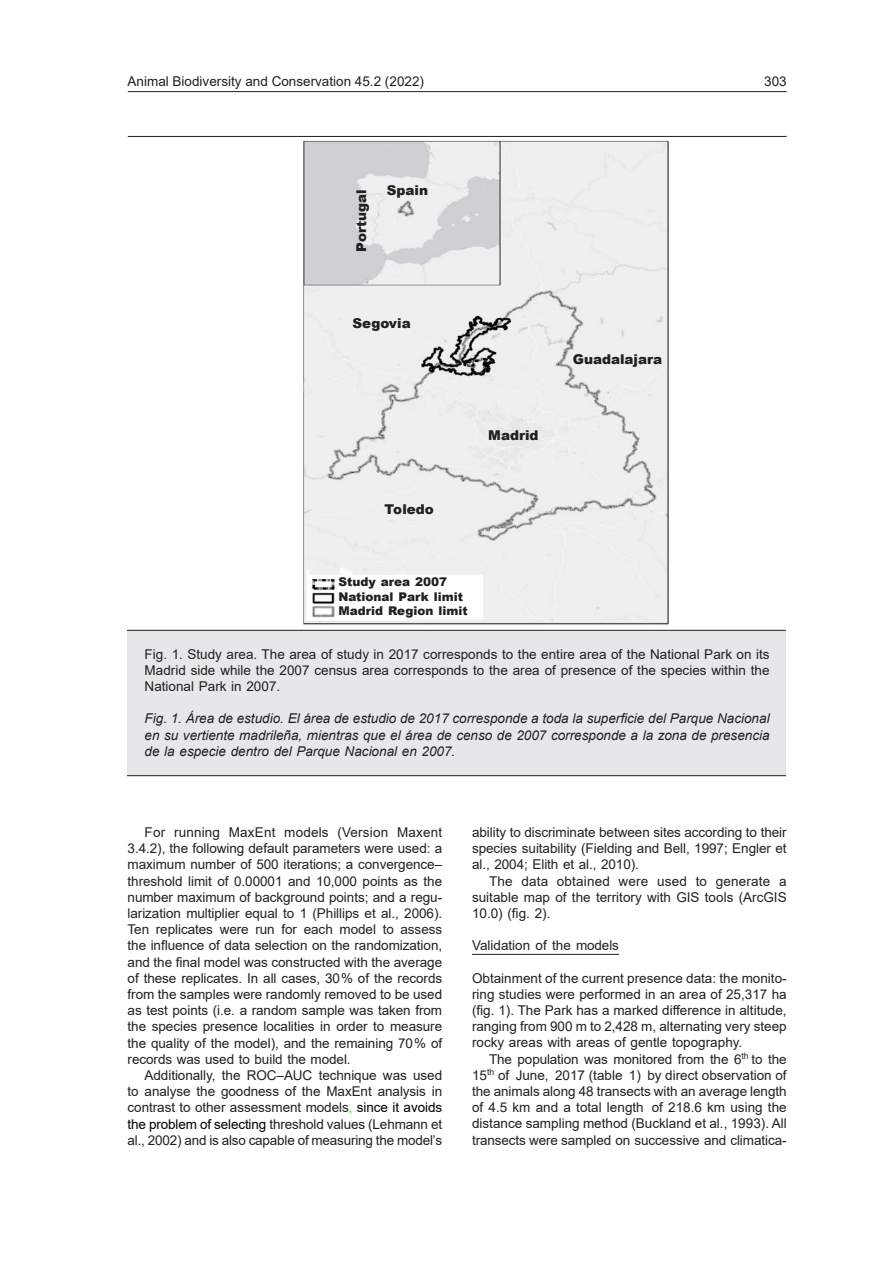
<style>
.page{position:relative;width:893px;height:1263px;background:#fff}
.page>*{position:absolute;margin:0;border:0;box-sizing:border-box;transform-origin:0 0}
.Normal_ang{font:13.5px/16.2px "Arial";letter-spacing:-.005em;color:#231f20;text-align:justify}
.Normal_1º_ang{font:13.5px/16.2px "Arial";color:#231f20;text-align:justify}
.Peu_2_esp{font:italic 13.5px/16.2px "Arial";color:#231f20;text-align:justify}
.Peu_1_ang{font:13.5px/16.2px "Arial";color:#231f20;text-align:justify}
.Norm_sult_ang{font:13.5px/16.2px "Arial";color:#231f20;text-align:justify}
.Figures-negre{font:900 13.5px "Arial";color:#231f20}
.Subtítol_2{font:13.5px "Arial";color:#231f20}
.Figures-negre-2{font:900 12px "Arial";color:#231f20}
.s1{color:#0f0}
.s2{color:#000}
</style>
<div class="page">
<hr style="left:128px;top:91px;width:659px;height:1px;background:#231f20">
<div style="left:98px;top:630px;width:723px;height:146px;background:#e6e7e9"></div>
<div style="left:98px;top:630px;width:723px;height:146px;border:1px solid #231f20"></div>
<div style="left:68px;top:605px;width:59px;height:215px;background:#fff"></div>
<div style="left:786px;top:609px;width:68px;height:211px;background:#fff"></div>
<img style="left:303px;top:140px;width:366px;height:485px">
<hr style="left:128px;top:136px;width:659px;height:1px;background:#231f20">
<hr style="left:472px;top:954px;width:147px;height:1px;background:#231f20">
<p class="Normal_ang" style="left:128px;top:73px;width:298px">Animal Biodiversity and Conservation 45.2 (2022)</p>
<p class="Normal_ang" style="left:764px;top:73px;width:24px">303</p>
<p class="Figures-negre" style="left:352px;top:252px;width:64px;rotate:-90deg">Portugal</p>
<p class="Figures-negre" style="left:387px;top:181px;width:43px">Spain</p>
<p class="Figures-negre" style="left:352px;top:313px;width:60px">Segovia</p>
<p class="Figures-negre" style="left:488px;top:425px;width:52px">Madrid</p>
<p class="Figures-negre" style="left:384px;top:500px;width:51px">Toledo</p>
<p class="Figures-negre-2" style="left:338px;top:573px;width:110px">Study area 2007</p>
<p class="Figures-negre-2" style="left:338px;top:588px;width:126px">National Park limit</p>
<p class="Figures-negre-2" style="left:338px;top:602px;width:131px">Madrid Region limit</p>
<p class="Figures-negre" style="left:573px;top:349px;width:91px">Guadalajara</p>
<p class="Peu_1_ang" style="left:145px;top:646px;width:627px">Fig. 1. Study area. The area of study in 2017 corresponds to the entire area of the National Park on its Madrid side while the 2007 census area corresponds to the area of presence of the species within the National Park in 2007.</p>
<p class="Peu_2_esp" style="left:145px;top:711px;width:626px">Fig. 1. Área de estudio. El área de estudio de 2017 corresponde a toda la superficie del Parque Nacional en su vertiente madrileña, mientras que el área de censo de 2007 corresponde a la zona de presencia de la especie dentro del Parque Nacional en 2007.</p>
<p class="Normal_ang" style="left:128px;top:824px;width:316px;text-indent:17px">For running MaxEnt models (Version Maxent 3.4.2), the following default parameters were used: a maximum number of 500 iterations; a convergence– threshold limit of 0.00001 and 10,000 points as the number maximum of background points; and a regu&shy;larization multiplier equal to 1 (Phillips et al., 2006).<br>Ten replicates were run for each model to assess the influence of data selection on the randomization, and the final model was constructed with the average of these replicates. In all cases, 30 % of the records from the samples were randomly removed to be used as test points (i.e. a random sample was taken from the species presence localities in order to measure the quality of the model), and the remaining 70 % of records was used to build the model.</p>
<p class="Normal_ang" style="left:128px;top:1067px;width:316px;text-indent:17px">Additionally, the ROC–AUC technique was used to analyse the goodness of the MaxEnt analysis in contrast to other assessment models<span class="s1">,</span> <span class="s2">since it avoids the problem of selecting</span> threshold values (Lehmann et al., 2002) and is also capable of measuring the model’s</p>
<p class="Normal_ang" style="left:472px;top:824px;width:316px">ability to discriminate between sites according to their species suitability (Fielding and Bell, 1997; Engler et al., 2004; Elith et al., 2010).</p>
<p class="Norm_sult_ang" style="left:472px;top:873px;width:316px;text-indent:17px">The data obtained were used to generate a suitable map of the territory with GIS tools (ArcGIS 10.0) (fig. 2).</p>
<p class="Subtítol_2" style="left:472px;top:936px;width:148px">Validation of the models</p>
<p class="Normal_1º_ang" style="left:472px;top:970px;width:316px">Obtainment of the current presence data: the monito&shy;ring studies were performed in an area of 25,317 ha (fig. 1). The Park has a marked difference in altitude, ranging from 900 m to 2,428 m, alternating very steep rocky areas with areas of gentle topography.</p>
<p class="Normal_ang" style="left:472px;top:1051px;width:316px;text-indent:17px">The population was monitored from the 6<sup>th</sup> to the 15<sup>th</sup> of June, 2017 (table 1) by direct observation of the animals along 48 transects with an average length of 4.5 km and a total length of 218.6 km using the distance sampling method (Buckland et al., 1993). All transects were sampled on successive and climatica-</p>
</div>
